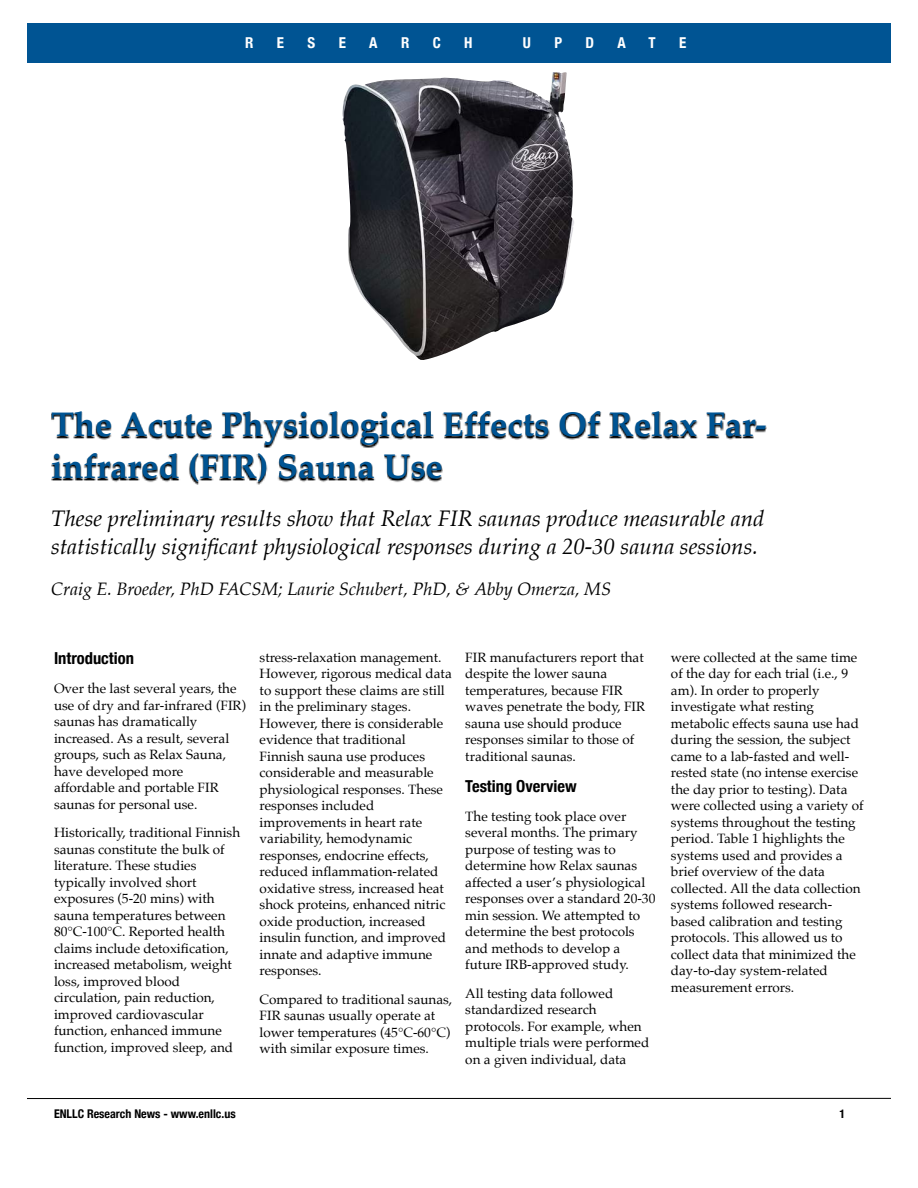
<style>
.page{position:relative;width:918px;height:1188px;background:#fff}
.page>*{position:absolute;margin:0;border:0;box-sizing:border-box;transform-origin:0 0}
.t1{font:700 34.5px/42px "Palatino";color:#005493}
.t2{font:italic 22.5px/28.5px "Palatino";color:#000}
.t3{font:italic 18px "Palatino";color:#000}
.t4{font:700 condensed 16.5px "Helvetica Neue";color:#000}
.t5{font:700 condensed 15px "Helvetica Neue";color:#fff}
.t6{font:13.5px/16.5px "Palatino";color:#000}
.t7{font:700 condensed 12px "Helvetica Neue";color:#000}
.t8{font:900 condensed 12px "Helvetica Neue";color:#fff}
</style>
<div class="page">
<div style="left:27px;top:24px;width:864px;height:39px;background:#005493"></div>
<hr style="left:27px;top:1098px;width:864px;height:1px;background:#000">
<img style="left:51px;top:412px;width:715px;height:36px">
<img style="left:51px;top:454px;width:391px;height:30px">
<img style="left:342px;top:72px;width:232px;height:288px">
<p class="t8" style="left:281px;top:27px;width:8px">R</p>
<p class="t8" style="left:307px;top:27px;width:7px">E</p>
<p class="t8" style="left:333px;top:27px;width:8px">S</p>
<p class="t8" style="left:438px;top:27px;width:8px">C</p>
<p class="t8" style="left:465px;top:27px;width:8px">H</p>
<p class="t8" style="left:619px;top:27px;width:7px">T</p>
<p class="t8" style="left:645px;top:27px;width:7px">E</p>
<p class="t5" style="left:245px;top:33px;width:10px">R</p>
<p class="t5" style="left:277px;top:33px;width:9px">E</p>
<p class="t5" style="left:307px;top:33px;width:9px">S</p>
<p class="t5" style="left:339px;top:33px;width:9px">E</p>
<p class="t5" style="left:369px;top:33px;width:10px">A</p>
<p class="t5" style="left:401px;top:33px;width:10px">R</p>
<p class="t5" style="left:433px;top:33px;width:10px">C</p>
<p class="t5" style="left:464px;top:33px;width:10px">H</p>
<p class="t5" style="left:523px;top:33px;width:10px">U</p>
<p class="t5" style="left:554px;top:33px;width:9px">P</p>
<p class="t5" style="left:586px;top:33px;width:10px">D</p>
<p class="t5" style="left:618px;top:33px;width:10px">A</p>
<p class="t5" style="left:649px;top:33px;width:9px">T</p>
<p class="t5" style="left:679px;top:33px;width:9px">E</p>
<h1 class="t1" style="left:51px;top:405px;width:717px">The Acute Physiological Effects Of Relax Far&shy;infrared (FIR) Sauna Use</h1>
<h2 class="t2" style="left:51px;top:505px;width:715px">These preliminary results show that Relax FIR saunas produce measurable and statistically significant physiological responses during a 20-30 sauna sessions.</h2>
<h3 class="t3" style="left:51px;top:580px;width:562px">Craig E. Broeder, PhD FACSM; Laurie Schubert, PhD, &amp; Abby Omerza, MS</h3>
<p class="t4" style="left:54px;top:648px;width:81px">Introduction</p>
<p class="t6" style="left:54px;top:681px;width:194px">Over the last several years, the use of dry and far-infrared (FIR) saunas has dramatically increased. As a result, several groups, such as Relax Sauna, have developed more affordable and portable FIR saunas for personal use.</p>
<p class="t6" style="left:54px;top:825px;width:188px">Historically, traditional Finnish saunas constitute the bulk of literature. These studies typically involved short exposures (5-20 mins) with sauna temperatures between<br>80°C-100°C. Reported health claims include detoxification, increased metabolism, weight loss, improved blood circulation, pain reduction, improved cardiovascular function, enhanced immune function, improved sleep, and</p>
<p class="t6" style="left:260px;top:650px;width:194px">stress-relaxation management.<br>However, rigorous medical data to support these claims are still in the preliminary stages.<br>However, there is considerable evidence that traditional<br>Finnish sauna use produces considerable and measurable physiological responses. These responses included improvements in heart rate variability, hemodynamic responses, endocrine effects, reduced inflammation-related oxidative stress, increased heat shock proteins, enhanced nitric oxide production, increased insulin function, and improved innate and adaptive immune responses.</p>
<p class="t6" style="left:260px;top:992px;width:194px">Compared to traditional saunas,<br>FIR saunas usually operate at lower temperatures (45°C-60°C) with similar exposure times.</p>
<p class="t6" style="left:465px;top:650px;width:181px">FIR manufacturers report that despite the lower sauna temperatures, because FIR waves penetrate the body, FIR sauna use should produce responses similar to those of traditional saunas.</p>
<p class="t4" style="left:465px;top:776px;width:113px">Testing Overview</p>
<p class="t6" style="left:465px;top:809px;width:192px">The testing took place over several months. The primary purpose of testing was to determine how Relax saunas affected a user’s physiological responses over a standard 20-30 min session. We attempted to determine the best protocols and methods to develop a future IRB-approved study.</p>
<p class="t6" style="left:465px;top:986px;width:186px">All testing data followed standardized research protocols. For example, when multiple trials were performed on a given individual, data</p>
<p class="t6" style="left:671px;top:650px;width:194px">were collected at the same time of the day for each trial (i.e., 9 am). In order to properly investigate what resting metabolic effects sauna use had during the session, the subject came to a lab-fasted and well&shy;rested state (no intense exercise the day prior to testing). Data were collected using a variety of systems throughout the testing period. Table 1 highlights the systems used and provides a brief overview of the data collected. All the data collection systems followed research&shy;based calibration and testing protocols. This allowed us to collect data that minimized the day-to-day system-related measurement errors.</p>
<p class="t7" style="left:54px;top:1106px;width:183px">ENLLC Research News - www.enllc.us</p>
<p class="t7" style="left:839px;top:1106px;width:7px">1</p>
</div>
